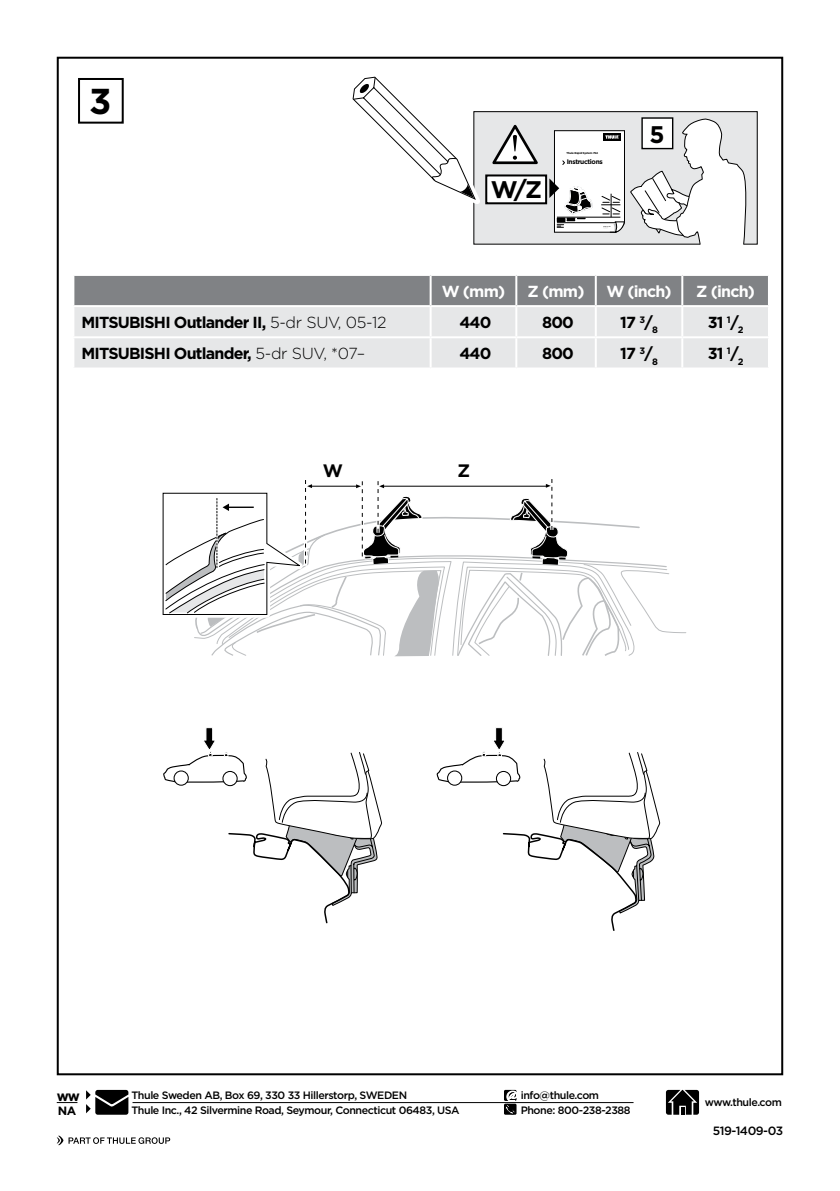
<style>
.page{position:relative;width:840px;height:1191px;background:#fff}
.page>*{position:absolute;margin:0;border:0;box-sizing:border-box;transform-origin:0 0}
.t1{font:700 36px "Gotham";color:#000}
.t2{font:700 24px "Gotham";color:#000}
.t3{font:700 18px "Gotham";color:#000}
.t4{font:700 16px "Gotham";letter-spacing:-.05em;color:#000}
.t5{font:700 16px "Gotham";letter-spacing:-.05em;color:#fff}
.t6{font:700 14px "Gotham";color:#000}
.t7{font:500 12px "Gotham";letter-spacing:-.04em;color:#000}
.t8{font:700 12px "Gotham";color:#000}
.t9{font:500 10.6px/14.8px "Gotham";letter-spacing:-.04em;color:#000}
.t10{font:700 6.6px "Gotham";letter-spacing:-.05em;color:#000}
.t11{font:700 2.8px "Gotham";letter-spacing:-.05em;color:#000}
.s1{font-weight:300}
</style>
<div class="page">
<div style="left:78px;top:78px;width:46px;height:46px;border:2px solid #000"></div>
<svg style="left:57px;top:1102px;width:20px;height:1px"></svg>
<hr style="left:132px;top:1102px;width:501px;height:1px;background:#000">
<svg style="left:665px;top:1089px;width:33px;height:25px"></svg>
<svg style="left:504px;top:1090px;width:12px;height:24px"></svg>
<svg style="left:57px;top:1135px;width:113px;height:10px"></svg>
<svg style="left:86px;top:1090px;width:42px;height:24px"></svg>
<div style="left:74px;top:276px;width:693px;height:29px;background:#808285"></div>
<div style="left:74px;top:307px;width:693px;height:60px;background:#e6e7e8"></div>
<hr style="left:429px;top:276px;width:2px;height:29px;background:#fff">
<hr style="left:515px;top:276px;width:2px;height:29px;background:#fff">
<hr style="left:594px;top:276px;width:2px;height:29px;background:#fff">
<hr style="left:681px;top:276px;width:2px;height:29px;background:#fff">
<hr style="left:429px;top:307px;width:2px;height:29px;background:#fff">
<hr style="left:515px;top:307px;width:2px;height:29px;background:#fff">
<hr style="left:594px;top:307px;width:2px;height:29px;background:#fff">
<hr style="left:681px;top:307px;width:2px;height:29px;background:#fff">
<hr style="left:72px;top:336px;width:358px;height:2px;background:#fff">
<hr style="left:430px;top:336px;width:86px;height:2px;background:#fff">
<hr style="left:429px;top:338px;width:2px;height:29px;background:#fff">
<hr style="left:516px;top:336px;width:79px;height:2px;background:#fff">
<hr style="left:515px;top:338px;width:2px;height:29px;background:#fff">
<hr style="left:595px;top:336px;width:87px;height:2px;background:#fff">
<hr style="left:594px;top:338px;width:2px;height:29px;background:#fff">
<hr style="left:682px;top:336px;width:87px;height:2px;background:#fff">
<hr style="left:681px;top:338px;width:2px;height:29px;background:#fff">
<div style="left:473px;top:112px;width:283px;height:132px;background:#e6e7e8"></div>
<div style="left:473px;top:111px;width:284px;height:134px;border:1px solid #000"></div>
<div style="left:486px;top:175px;width:60px;height:28px;background:#fff"></div>
<div style="left:485px;top:174px;width:62px;height:30px;border:2px solid #000"></div>
<svg style="left:352px;top:76px;width:185px;height:137px"></svg>
<svg style="left:549px;top:118px;width:199px;height:127px"></svg>
<svg style="left:156px;top:347px;width:530px;height:584px"></svg>
<h1 class="t1" style="left:89px;top:77px;width:24px">3</h1>
<h2 class="t2" style="left:490px;top:174px;width:53px">W/Z</h2>
<p class="t11" style="left:566px;top:152px;width:33px">Thule Rapid System 754</p>
<p class="t10" style="left:566px;top:157px;width:38px">Instructions</p>
<h2 class="t2" style="left:649px;top:119px;width:17px">5</h2>
<h3 class="t5" style="left:441px;top:281px;width:65px">W (mm)</h3>
<h3 class="t5" style="left:527px;top:281px;width:58px">Z (mm)</h3>
<h3 class="t5" style="left:606px;top:281px;width:67px">W (inch)</h3>
<h3 class="t5" style="left:695px;top:281px;width:60px">Z (inch)</h3>
<h3 class="t4" style="left:81px;top:312px;width:306px">MITSUBISHI Outlander II, <span class="s1">5-dr SUV, 05-12</span></h3>
<h3 class="t4" style="left:459px;top:312px;width:34px">440</h3>
<h3 class="t4" style="left:542px;top:312px;width:33px">800</h3>
<h3 class="t4" style="left:620px;top:312px;width:39px">17 <sup>3</sup>/<sub>8</sub></h3>
<h3 class="t4" style="left:707px;top:312px;width:37px">31 <sup>1</sup>/<sub>2</sub></h3>
<h3 class="t4" style="left:81px;top:343px;width:285px">MITSUBISHI Outlander, <span class="s1">5-dr SUV, *07–</span></h3>
<h3 class="t4" style="left:459px;top:343px;width:34px">440</h3>
<h3 class="t4" style="left:542px;top:343px;width:33px">800</h3>
<h3 class="t4" style="left:620px;top:343px;width:39px">17 <sup>3</sup>/<sub>8</sub></h3>
<h3 class="t4" style="left:707px;top:343px;width:37px">31 <sup>1</sup>/<sub>2</sub></h3>
<h3 class="t3" style="left:322px;top:459px;width:22px">W</h3>
<h3 class="t3" style="left:457px;top:459px;width:14px">Z</h3>
<h3 class="t6" style="left:57px;top:1086px;width:25px">ww</h3>
<p class="t8" style="left:58px;top:1102px;width:20px">NA</p>
<p class="t9" style="left:520px;top:1088px;width:111px">info@thule.com<br>Phone: 800-238-2388</p>
<p class="t9" style="left:131px;top:1088px;width:329px">Thule Sweden AB, Box 69, 330 33 Hillerstorp, SWEDEN<br>Thule Inc., 42 Silvermine Road, Seymour, Connecticut 06483, USA</p>
<p class="t9" style="left:704px;top:1095px;width:78px">www.thule.com</p>
<p class="t7" style="left:712px;top:1122px;width:72px">519-1409-03</p>
</div>
